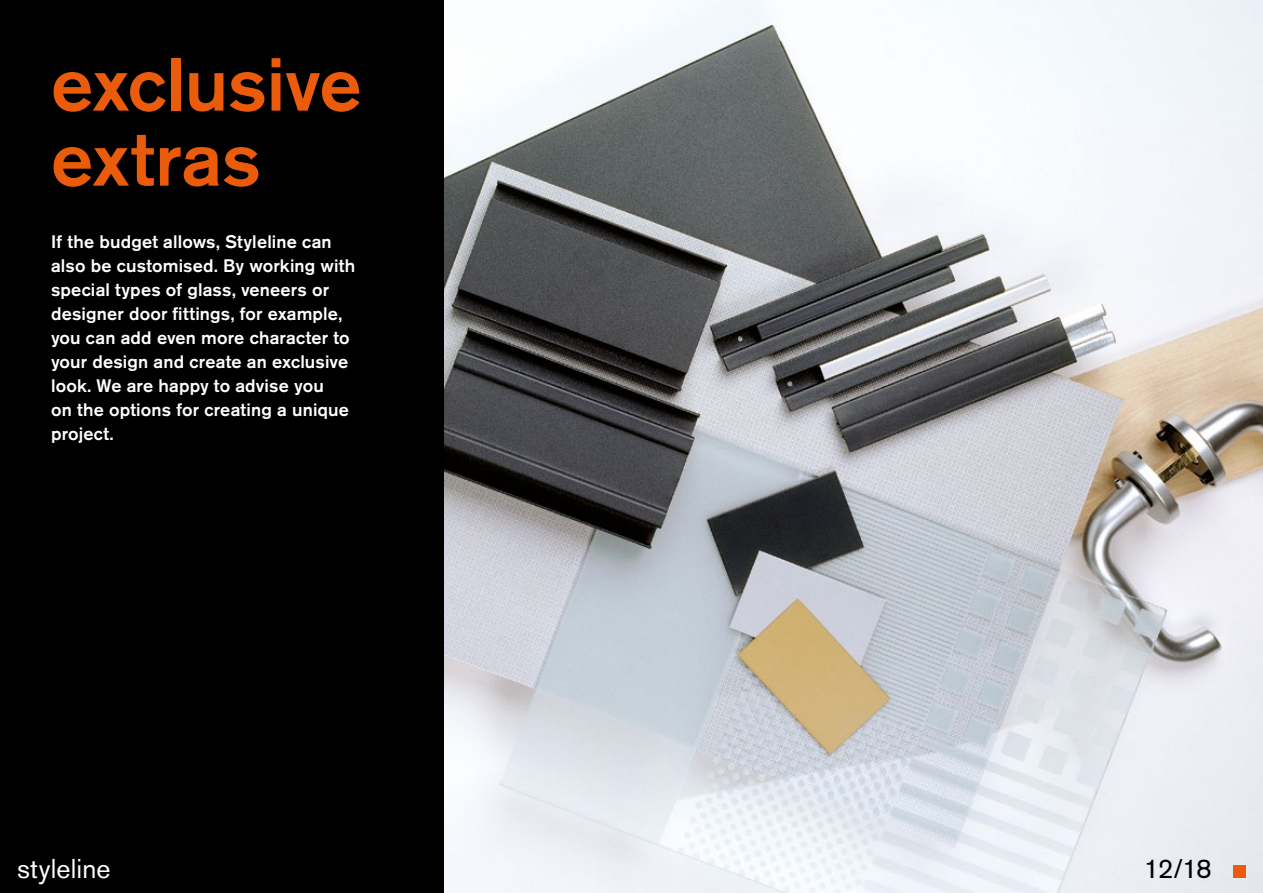
<style>
.page{position:relative;width:1263px;height:893px;background:#000}
.page>*{position:absolute;margin:0;border:0;box-sizing:border-box;transform-origin:0 0}
.t1{font:500 75px/75px "Akzidenz Grotesk BE";letter-spacing:-.005em;color:#ea5b0b}
.t2{font:27px "Akzidenz Grotesk BE";letter-spacing:.01em;color:#fff}
.t3{font:27px "Akzidenz Grotesk BE";color:#000}
.t4{font:500 18px/24px "Akzidenz Grotesk BE";letter-spacing:.01em;color:#fff}
</style>
<div class="page">
<img style="left:444px;top:0;width:819px;height:893px">
<div style="left:1233px;top:865px;width:13px;height:13px;background:#ea5b0b"></div>
<h1 class="t1" style="left:51px;top:46px;width:312px">exclusive extras</h1>
<p class="t4" style="left:51px;top:230px;width:306px">If the budget allows, Styleline can also be customised. By working with special types of glass, veneers or designer door fittings, for example, you can add even more character to your design and create an exclusive look. We are happy to advise you<br>on the options for creating a unique project.</p>
<h2 class="t2" style="left:17px;top:852px;width:95px">styleline</h2>
<h2 class="t3" style="left:1144px;top:852px;width:70px">12/18</h2>
</div>
